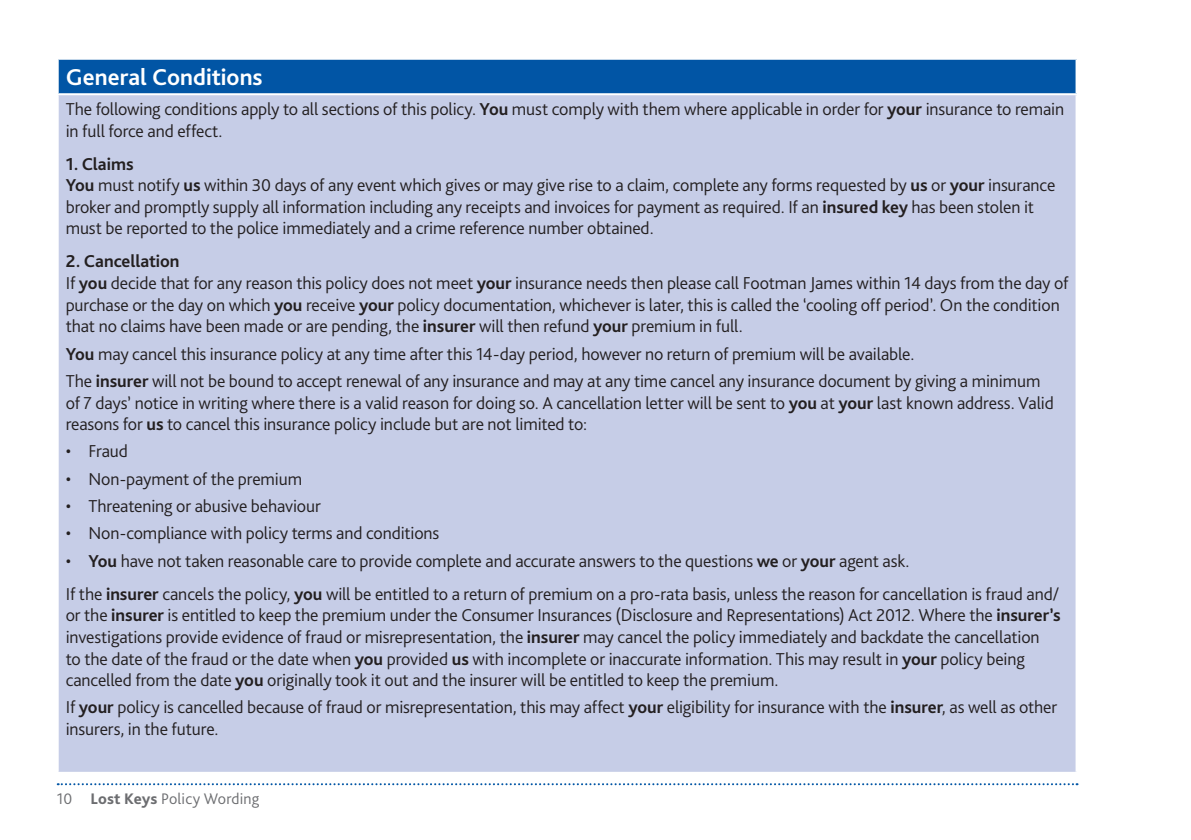
<style>
.page{position:relative;width:1191px;height:840px;background:#fff}
.page>*{position:absolute;margin:0;border:0;box-sizing:border-box;transform-origin:0 0}
.t1{font:700 24px "Bliss Pro";color:#fff}
.t2{font:300 18px/21.6px "Bliss Pro";letter-spacing:-.01em;color:#231f20}
.t3{font:700 18px "Bliss Pro";letter-spacing:-.005em;color:#231f20}
.t4{font:300 16px "Bliss Pro";letter-spacing:.01em;color:#6c6d70}
.s1{font-weight:700}
.s2{font-weight:800}
</style>
<div class="page">
<svg style="left:58px;top:783px;width:1019px;height:1px"></svg>
<div style="left:58px;top:59px;width:1018px;height:35px;background:#0155a5"></div>
<div style="left:58px;top:94px;width:1018px;height:678px;background:#c6cde7"></div>
<hr style="left:57px;top:58px;width:1020px;height:2px;background:#fff">
<hr style="left:57px;top:60px;width:2px;height:33px;background:#fff">
<hr style="left:1075px;top:60px;width:2px;height:33px;background:#fff">
<hr style="left:57px;top:93px;width:1020px;height:2px;background:#fff">
<hr style="left:57px;top:95px;width:2px;height:676px;background:#fff">
<hr style="left:1075px;top:95px;width:2px;height:676px;background:#fff">
<hr style="left:57px;top:771px;width:1020px;height:2px;background:#fff">
<p class="t1" style="left:66px;top:62px;width:198px">General Conditions</p>
<p class="t2" style="left:66px;top:98px;width:1000px">The following conditions apply to all sections of this policy. <span class="s1">You</span> must comply with them where applicable in order for <span class="s1">your</span> insurance to remain in full force and effect.</p>
<p class="t3" style="left:66px;top:152px;width:69px">1. Claims</p>
<p class="t2" style="left:66px;top:174px;width:991px"><span class="s1">You</span> must notify <span class="s1">us</span> within 30 days of any event which gives or may give rise to a claim, complete any forms requested by <span class="s1">us</span> or <span class="s1">your</span> insurance broker and promptly supply all information including any receipts and invoices for payment as required. If an <span class="s1">insured key</span> has been stolen it must be reported to the police immediately and a crime reference number obtained.</p>
<p class="t3" style="left:66px;top:250px;width:115px">2. Cancellation</p>
<p class="t2" style="left:66px;top:272px;width:1004px">If <span class="s1">you</span> decide that for any reason this policy does not meet <span class="s1">your</span> insurance needs then please call Footman James within 14 days from the day of purchase or the day on which <span class="s1">you</span> receive <span class="s1">your</span> policy documentation, whichever is later, this is called the ‘cooling off period’. On the condition that no claims have been made or are pending, the <span class="s1">insurer</span> will then refund <span class="s1">your</span> premium in full.</p>
<p class="t2" style="left:66px;top:342px;width:850px"><span class="s1">You</span> may cancel this insurance policy at any time after this 14-day period, however no return of premium will be available.</p>
<p class="t2" style="left:66px;top:369px;width:989px">The <span class="s1">insurer</span> will not be bound to accept renewal of any insurance and may at any time cancel any insurance document by giving a minimum of 7 days’ notice in writing where there is a valid reason for doing so. A cancellation letter will be sent to <span class="s1">you</span> at <span class="s1">your</span> last known address. Valid reasons for <span class="s1">us</span> to cancel this insurance policy include but are not limited to:</p>
<p class="t2" style="left:66px;top:440px;width:64px">• Fraud</p>
<p class="t2" style="left:66px;top:467px;width:238px">• Non-payment of the premium</p>
<p class="t2" style="left:66px;top:494px;width:257px">• Threatening or abusive behaviour</p>
<p class="t2" style="left:66px;top:522px;width:375px">• Non-compliance with policy terms and conditions</p>
<p class="t2" style="left:66px;top:549px;width:845px">• <span class="s1">You</span> have not taken reasonable care to provide complete and accurate answers to the questions <span class="s1">we</span> or <span class="s1">your</span> agent ask.</p>
<p class="t2" style="left:66px;top:582px;width:996px">If the <span class="s1">insurer</span> cancels the policy, <span class="s1">you</span> will be entitled to a return of premium on a pro-rata basis, unless the reason for cancellation is fraud and/ or the <span class="s1">insurer</span> is entitled to keep the premium under the Consumer Insurances (Disclosure and Representations) Act 2012. Where the <span class="s1">insurer’s </span>investigations provide evidence of fraud or misrepresentation, the <span class="s1">insurer</span> may cancel the policy immediately and backdate the cancellation<br>to the date of the fraud or the date when <span class="s1">you</span> provided <span class="s1">us</span> with incomplete or inaccurate information. This may result in <span class="s1">your</span> policy being cancelled from the date <span class="s1">you</span> originally took it out and the insurer will be entitled to keep the premium.</p>
<p class="t2" style="left:66px;top:695px;width:993px">If <span class="s1">your</span> policy is cancelled because of fraud or misrepresentation, this may affect <span class="s1">your</span> eligibility for insurance with the <span class="s1">insurer</span>, as well as other insurers, in the future.</p>
<p class="t4" style="left:57px;top:788px;width:204px">10 <span class="s2">Lost Keys</span> Policy Wording</p>
</div>
